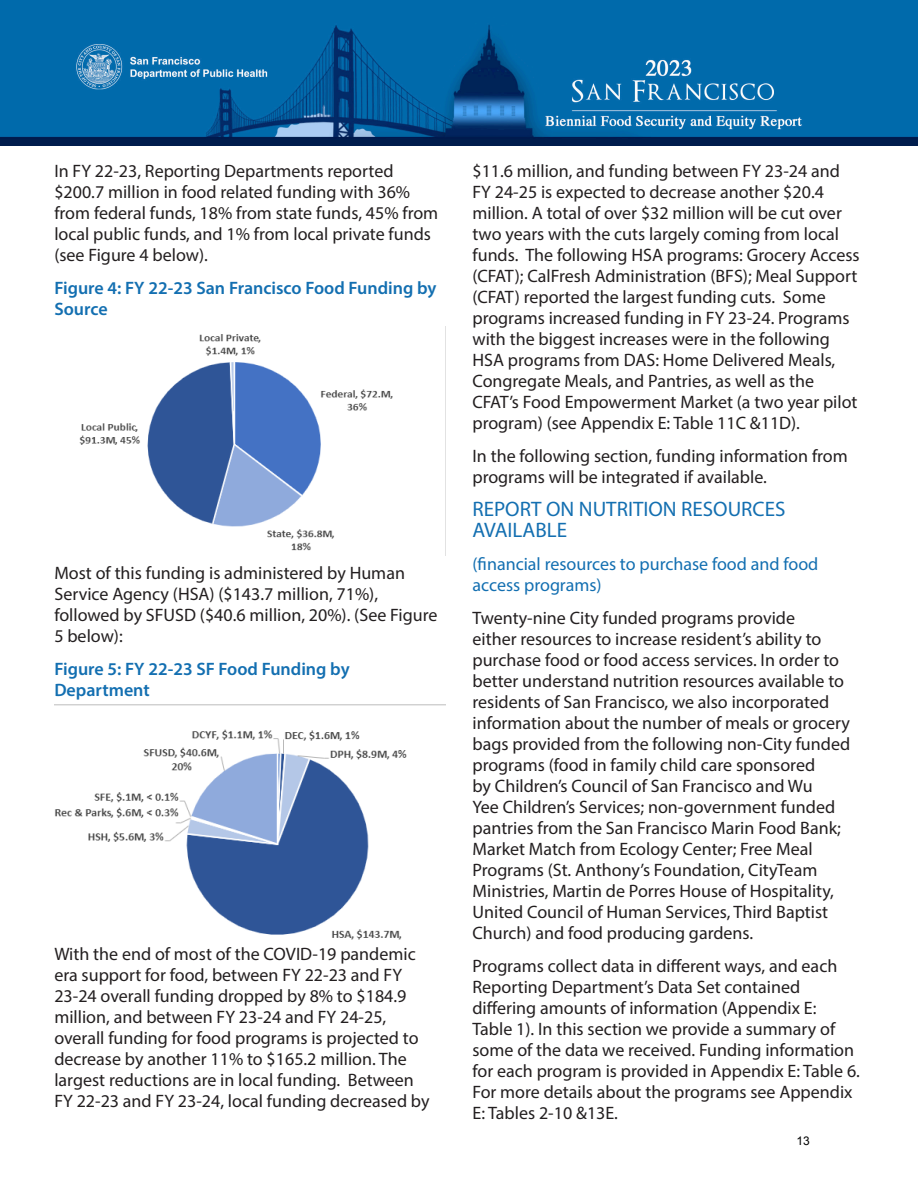
<style>
.page{position:relative;width:918px;height:1188px;background:#fff}
.page>*{position:absolute;margin:0;border:0;box-sizing:border-box;transform-origin:0 0}
.t1{font:21px/21px "Myriad Pro";color:#136fb1}
.t2{font:18px/21px "Myriad Pro";color:#231f20}
.t3{font:600 18px/21px "Myriad Pro";color:#136fb1}
.t4{font:18px/21px "Myriad Pro";color:#136fb1}
.t5{font:12px "Arial";color:#000}
</style>
<div class="page">
<img style="left:0;top:0;width:918px;height:145px">
<img style="left:79px;top:326px;width:367px;height:229px">
<img style="left:54px;top:704px;width:392px;height:235px">
<p class="t2" style="left:54px;top:160px;width:385px">In FY 22-23, Reporting Departments reported $200.7 million in food related funding with 36% from federal funds, 18% from state funds, 45% from local public funds, and 1% from local private funds (see Figure 4 below).</p>
<p class="t3" style="left:54px;top:277px;width:384px">Figure 4: FY 22-23 San Francisco Food Funding by<br>Source</p>
<p class="t2" style="left:54px;top:562px;width:385px">Most of this funding is administered by Human Service Agency (HSA) ($143.7 million, 71%), followed by SFUSD ($40.6 million, 20%). (See Figure 5 below):</p>
<p class="t3" style="left:54px;top:658px;width:297px">Figure 5: FY 22-23 SF Food Funding by<br>Department</p>
<p class="t2" style="left:54px;top:943px;width:377px">With the end of most of the COVID-19 pandemic era support for food, between FY 22-23 and FY 23-24 overall funding dropped by 8% to $184.9 million, and between FY 23-24 and FY 24-25, overall funding for food programs is projected to decrease by another 11% to $165.2 million. The largest reductions are in local funding. Between FY 22-23 and FY 23-24, local funding decreased by</p>
<p class="t2" style="left:472px;top:160px;width:389px">$11.6 million, and funding between FY 23-24 and FY 24-25 is expected to decrease another $20.4 million. A total of over $32 million will be cut over two years with the cuts largely coming from local funds. The following HSA programs: Grocery Access (CFAT); CalFresh Administration (BFS); Meal Support (CFAT) reported the largest funding cuts. Some programs increased funding in FY 23-24. Programs with the biggest increases were in the following HSA programs from DAS: Home Delivered Meals, Congregate Meals, and Pantries, as well as the CFAT’s Food Empowerment Market (a two year pilot program) (see Appendix E: Table 11C &amp;11D).</p>
<p class="t2" style="left:472px;top:445px;width:377px">In the following section, funding information from programs will be integrated if available.</p>
<p class="t1" style="left:472px;top:498px;width:315px">REPORT ON NUTRITION RESOURCES<br>AVAILABLE</p>
<p class="t4" style="left:472px;top:553px;width:347px">(financial resources to purchase food and food access programs)</p>
<p class="t2" style="left:472px;top:607px;width:379px">Twenty-nine City funded programs provide<br>either resources to increase resident’s ability to purchase food or food access services. In order to better understand nutrition resources available to residents of San Francisco, we also incorporated information about the number of meals or grocery bags provided from the following non-City funded programs (food in family child care sponsored<br>by Children’s Council of San Francisco and Wu<br>Yee Children’s Services; non-government funded pantries from the San Francisco Marin Food Bank; Market Match from Ecology Center; Free Meal Programs (St. Anthony’s Foundation, CityTeam Ministries, Martin de Porres House of Hospitality, United Council of Human Services, Third Baptist Church) and food producing gardens.</p>
<p class="t2" style="left:472px;top:955px;width:389px">Programs collect data in different ways, and each Reporting Department’s Data Set contained differing amounts of information (Appendix E:<br>Table 1). In this section we provide a summary of some of the data we received. Funding information for each program is provided in Appendix E: Table 6.<br>For more details about the programs see Appendix E: Tables 2-10 &amp;13E.</p>
<p class="t5" style="left:797px;top:1133px;width:15px">13</p>
</div>
